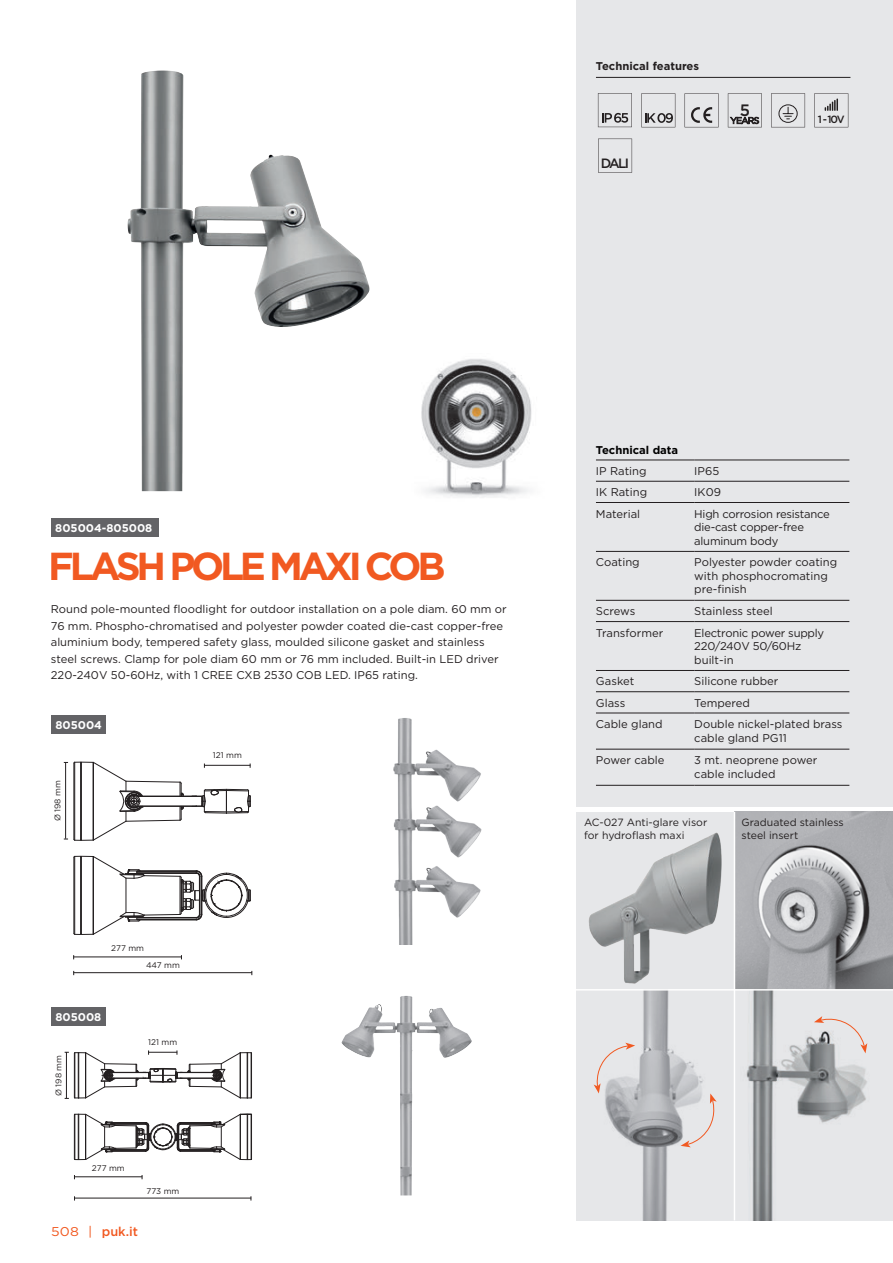
<style>
.page{position:relative;width:893px;height:1263px;background:#fff}
.page>*{position:absolute;margin:0;border:0;box-sizing:border-box;transform-origin:0 0}
.t1{font:700 39px "Gotham";letter-spacing:-.11em;color:#f15921}
.t2{font:500 16.5px "Gotham";color:#231f20}
.t3{font:500 13.5px "Gotham";color:#231f20}
.t4{font:500 12.75px "Gotham";color:#f15921}
.t5{font:11.25px/13.5px "Gotham";color:#231f20}
.t6{font:11.25px/13.5px "Gotham";letter-spacing:-.02em;color:#231f20}
.t7{font:700 11.25px "Gotham";color:#fff}
.t8{font:700 11.25px "Gotham";color:#231f20}
.t9{font:700 11.25px "Gotham";color:#000}
.t10{font:10.5px/12.6px "Gotham";color:#231f20}
.t11{font:500 10.5px "Gotham";color:#231f20}
.t12{font:8.25px "Gotham";color:#231f20}
.s1{font-weight:400}
</style>
<div class="page">
<div style="left:577px;top:812px;width:316px;height:408px;background:#e6e7e9"></div>
<img style="left:735px;top:812px;width:158px;height:177px">
<img style="left:127px;top:70px;width:243px;height:421px">
<img style="left:577px;top:990px;width:316px;height:230px">
<div style="left:577px;top:0;width:316px;height:807px;background:#e6e7e9"></div>
<hr style="left:596px;top:460px;width:98px;height:1px;background:#231f20">
<hr style="left:694px;top:460px;width:155px;height:1px;background:#231f20">
<hr style="left:596px;top:481px;width:98px;height:1px;background:#231f20">
<hr style="left:694px;top:481px;width:155px;height:1px;background:#231f20">
<hr style="left:596px;top:502px;width:98px;height:1px;background:#231f20">
<hr style="left:694px;top:502px;width:155px;height:1px;background:#231f20">
<hr style="left:596px;top:551px;width:98px;height:1px;background:#231f20">
<hr style="left:694px;top:551px;width:155px;height:1px;background:#231f20">
<hr style="left:596px;top:600px;width:98px;height:1px;background:#231f20">
<hr style="left:694px;top:600px;width:155px;height:1px;background:#231f20">
<hr style="left:596px;top:621px;width:98px;height:1px;background:#231f20">
<hr style="left:694px;top:621px;width:155px;height:1px;background:#231f20">
<hr style="left:596px;top:670px;width:98px;height:1px;background:#231f20">
<hr style="left:694px;top:670px;width:155px;height:1px;background:#231f20">
<hr style="left:596px;top:691px;width:98px;height:1px;background:#231f20">
<hr style="left:694px;top:691px;width:155px;height:1px;background:#231f20">
<hr style="left:596px;top:713px;width:98px;height:1px;background:#231f20">
<hr style="left:694px;top:713px;width:155px;height:1px;background:#231f20">
<hr style="left:596px;top:749px;width:98px;height:1px;background:#231f20">
<hr style="left:694px;top:749px;width:155px;height:1px;background:#231f20">
<hr style="left:596px;top:785px;width:98px;height:1px;background:#231f20">
<hr style="left:694px;top:785px;width:155px;height:1px;background:#231f20">
<img style="left:588px;top:832px;width:134px;height:152px">
<hr style="left:734px;top:812px;width:1px;height:408px;background:#fff">
<hr style="left:576px;top:989px;width:317px;height:1px;background:#fff">
<svg style="left:814px;top:1016px;width:53px;height:37px"></svg>
<svg style="left:594px;top:1043px;width:41px;height:50px"></svg>
<svg style="left:681px;top:1093px;width:36px;height:54px"></svg>
<svg style="left:74px;top:1114px;width:178px;height:46px"></svg>
<hr style="left:74px;top:1176px;width:68px;height:1px;background:#231f20">
<hr style="left:74px;top:1198px;width:177px;height:1px;background:#231f20">
<svg style="left:65px;top:1050px;width:187px;height:49px"></svg>
<div style="left:51px;top:715px;width:54px;height:19px;background:#636366"></div>
<div style="left:51px;top:1007px;width:54px;height:18px;background:#636366"></div>
<hr style="left:137px;top:796px;width:59px;height:1px;background:#231f20">
<hr style="left:137px;top:806px;width:59px;height:1px;background:#231f20">
<svg style="left:74px;top:762px;width:110px;height:79px"></svg>
<svg style="left:192px;top:789px;width:59px;height:24px"></svg>
<svg style="left:74px;top:856px;width:177px;height:79px"></svg>
<hr style="left:204px;top:765px;width:46px;height:1px;background:#231f20">
<hr style="left:73px;top:957px;width:109px;height:1px;background:#231f20">
<hr style="left:73px;top:972px;width:179px;height:1px;background:#231f20">
<hr style="left:65px;top:762px;width:1px;height:77px;background:#231f20">
<hr style="left:596px;top:77px;width:254px;height:1px;background:#231f20">
<svg style="left:685px;top:93px;width:34px;height:34px"></svg>
<svg style="left:728px;top:93px;width:34px;height:34px"></svg>
<svg style="left:641px;top:93px;width:34px;height:34px"></svg>
<svg style="left:598px;top:93px;width:34px;height:34px"></svg>
<svg style="left:598px;top:139px;width:34px;height:34px"></svg>
<svg style="left:771px;top:93px;width:34px;height:34px"></svg>
<svg style="left:814px;top:93px;width:34px;height:34px"></svg>
<img style="left:393px;top:718px;width:89px;height:226px">
<img style="left:342px;top:996px;width:130px;height:199px">
<div style="left:51px;top:518px;width:107px;height:19px;background:#636366"></div>
<img style="left:421px;top:359px;width:111px;height:139px">
<p class="t8" style="left:596px;top:59px;width:105px">Technical features</p>
<p class="t3" style="left:601px;top:154px;width:30px">DALI</p>
<h2 class="t2" style="left:740px;top:99px;width:12px">5</h2>
<p class="t11" style="left:818px;top:112px;width:28px">1 - 10V</p>
<p class="t7" style="left:55px;top:520px;width:99px">805004-805008</p>
<h1 class="t1" style="left:49px;top:540px;width:398px">FLASH POLE MAXI COB</h1>
<p class="t5" style="left:51px;top:601px;width:457px;line-height:16.5px">Round pole-mounted floodlight for outdoor installation on a pole diam. 60 mm or 76 mm. Phospho-chromatised and polyester powder coated die-cast copper-free aluminium body, tempered safety glass, moulded silicone gasket and stainless steel screws. Clamp for pole diam 60 mm or 76 mm included. Built-in LED driver 220-240V 50-60Hz, with 1 CREE CXB 2530 COB LED. IP65 rating.</p>
<p class="t7" style="left:55px;top:718px;width:48px">805004</p>
<p class="t12" style="left:52px;top:821px;width:43px;rotate:-90deg">Ø 198 mm</p>
<p class="t12" style="left:213px;top:750px;width:31px">121 mm</p>
<p class="t12" style="left:111px;top:943px;width:34px">277 mm</p>
<p class="t7" style="left:55px;top:1009px;width:47px">805008</p>
<p class="t12" style="left:53px;top:1096px;width:43px;rotate:-90deg">Ø 198 mm</p>
<p class="t12" style="left:146px;top:960px;width:35px">447 mm</p>
<p class="t12" style="left:148px;top:1037px;width:31px">121 mm</p>
<p class="t12" style="left:92px;top:1163px;width:34px">277 mm</p>
<p class="t12" style="left:146px;top:1185px;width:34px">773 mm</p>
<p class="t4" style="left:51px;top:1224px;width:88px"><span class="s1">508 |</span> puk.it</p>
<p class="t9" style="left:596px;top:442px;width:84px">Technical data</p>
<p class="t5" style="left:596px;top:464px;width:52px">IP Rating</p>
<p class="t5" style="left:694px;top:464px;width:26px">IP65</p>
<p class="t5" style="left:596px;top:485px;width:53px">IK Rating</p>
<p class="t5" style="left:694px;top:485px;width:28px">IK09</p>
<p class="t5" style="left:596px;top:506px;width:46px">Material</p>
<p class="t6" style="left:694px;top:506px;width:137px">High corrosion resistance die-cast copper-free aluminum body</p>
<p class="t5" style="left:596px;top:555px;width:45px">Coating</p>
<p class="t5" style="left:694px;top:555px;width:144px">Polyester powder coating with phosphocromating pre-finish</p>
<p class="t5" style="left:596px;top:604px;width:41px">Screws</p>
<p class="t5" style="left:694px;top:604px;width:80px">Stainless steel</p>
<p class="t5" style="left:596px;top:626px;width:69px">Transformer</p>
<p class="t6" style="left:694px;top:626px;width:131px">Electronic power supply<br>220/240V 50/60Hz built-in</p>
<p class="t5" style="left:596px;top:674px;width:40px">Gasket</p>
<p class="t5" style="left:694px;top:674px;width:86px">Silicone rubber</p>
<p class="t5" style="left:596px;top:696px;width:31px">Glass</p>
<p class="t5" style="left:694px;top:696px;width:57px">Tempered</p>
<p class="t5" style="left:596px;top:717px;width:68px">Cable gland</p>
<p class="t5" style="left:694px;top:717px;width:150px">Double nickel-plated brass cable gland PG11</p>
<p class="t5" style="left:596px;top:753px;width:70px">Power cable</p>
<p class="t5" style="left:694px;top:753px;width:124px">3 mt. neoprene power cable included</p>
<p class="t10" style="left:584px;top:816px;width:125px">AC-027 Anti-glare visor for hydroflash maxi</p>
<p class="t10" style="left:742px;top:816px;width:104px">Graduated stainless steel insert</p>
</div>
